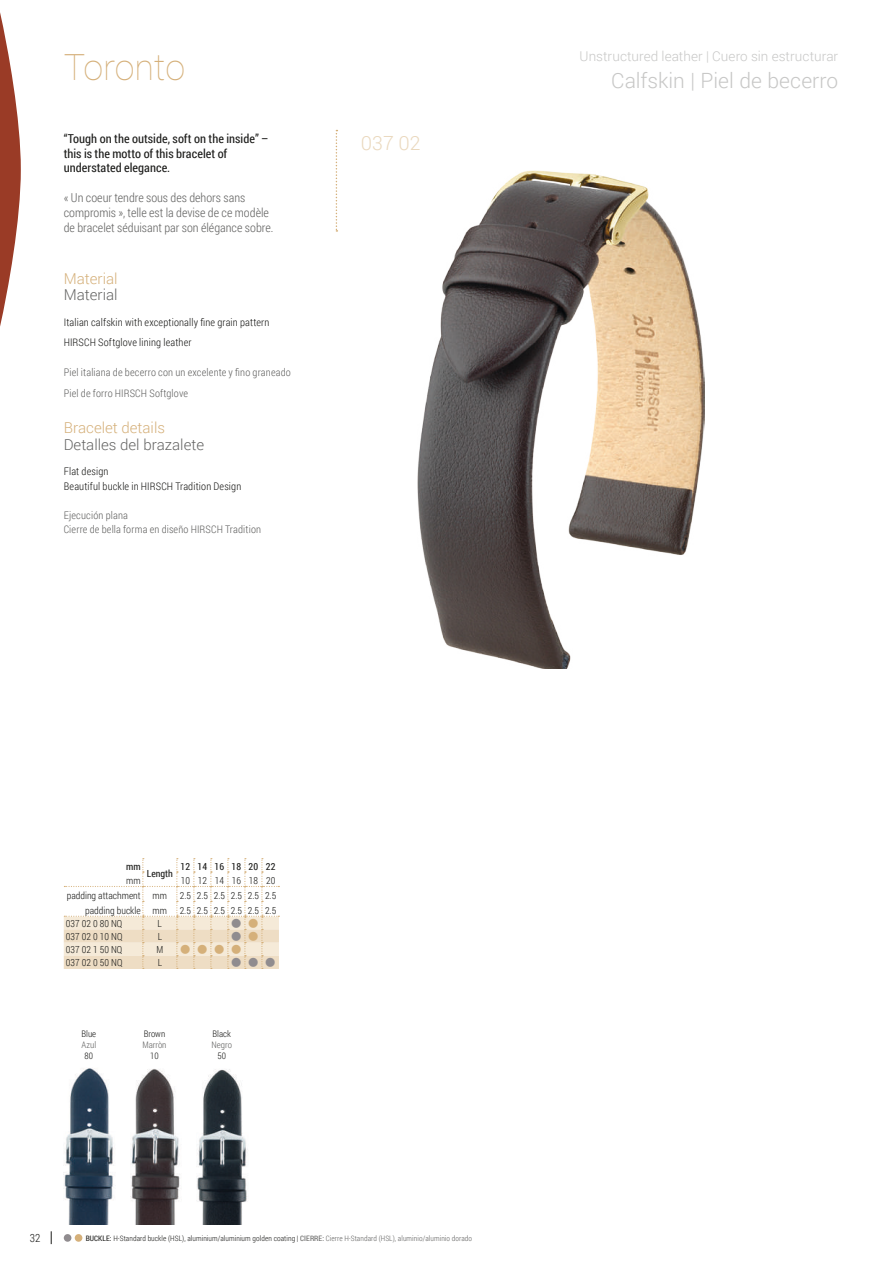
<style>
.page{position:relative;width:893px;height:1263px;background:#fff}
.page>*{position:absolute;margin:0;border:0;box-sizing:border-box;transform-origin:0 0}
.t1{font:100 36px "Roboto";color:#d5b07a}
.t2{font:300 21px "Roboto";color:#c7c7c6}
.t3{font:300 19.5px "Roboto";color:#ead8bd}
.t4{font:300 15px "Roboto";color:#646463}
.t5{font:300 15px "Roboto";color:#d5b07a}
.t6{font:300 13.5px "Roboto";letter-spacing:.005em;color:#c7c7c6}
.t7{font:300 12.3px/14.7px "Roboto Condensed";color:#646463}
.t8{font:12.3px/14.7px "Roboto Condensed";letter-spacing:.005em;color:#1d1d1b}
.t9{font:300 11.25px "Roboto Condensed";color:#1d1d1b}
.t10{font:300 10.5px/20.9px "Roboto Condensed";letter-spacing:.015em;color:#646463}
.t11{font:300 10.5px/20.9px "Roboto Condensed";letter-spacing:.015em;color:#1d1d1b}
.t12{font:300 9.75px "Roboto Condensed";color:#1d1d1b}
.t13{font:9.75px "Roboto Condensed";color:#1d1d1b}
.t14{font:300 9px "Roboto Condensed";color:#1d1d1b}
.t15{font:300 9px "Roboto Condensed";color:#646463}
.t16{font:9px "Webdings";color:#d5b07a}
.t17{font:9px "Webdings";color:#908c8f}
.t18{font:300 7.5px "Roboto Condensed";letter-spacing:.01em;color:#1d1d1b}
.s1{font-weight:400}
.s2{font-weight:400;color:#646463}
.s3{color:#646463}
</style>
<div class="page">
<img style="left:64px;top:1068px;width:50px;height:157px">
<img style="left:131px;top:1069px;width:49px;height:156px">
<img style="left:197px;top:1069px;width:51px;height:156px">
<div style="left:64px;top:1234px;width:7px;height:8px;background:#908c8f;border-radius:50%"></div>
<div style="left:75px;top:1234px;width:7px;height:8px;background:#d5b07a;border-radius:50%"></div>
<svg style="left:51px;top:1231px;width:1px;height:13px"></svg>
<svg style="left:0;top:12px;width:21px;height:315px"></svg>
<svg style="left:336px;top:130px;width:1px;height:102px"></svg>
<img style="left:418px;top:170px;width:287px;height:499px">
<svg style="left:64px;top:858px;width:215px;height:111px"></svg>
<h1 class="t1" style="left:64px;top:43px;width:123px">Toronto</h1>
<p class="t8" style="left:64px;top:131px;width:206px">“Tough on the outside, soft on the inside” – this is the motto of this bracelet of understated elegance.</p>
<p class="t7" style="left:64px;top:190px;width:211px">« Un coeur tendre sous des dehors sans compromis », telle est la devise de ce modèle de bracelet séduisant par son élégance sobre.</p>
<h3 class="t5" style="left:64px;top:268px;width:55px">Material</h3>
<h3 class="t4" style="left:64px;top:284px;width:55px">Material</h3>
<p class="t11" style="left:64px;top:311px;width:207px">Italian calfskin with exceptionally fine grain pattern<br>HIRSCH Softglove lining leather</p>
<p class="t10" style="left:64px;top:361px;width:229px">Piel italiana de becerro con un excelente y fino graneado<br>Piel de forro HIRSCH Softglove</p>
<h3 class="t5" style="left:64px;top:418px;width:103px">Bracelet details</h3>
<h3 class="t4" style="left:64px;top:434px;width:142px">Detalles del brazalete</h3>
<p class="t11" style="left:64px;top:464px;width:179px;line-height:14.4px">Flat design<br>Beautiful buckle in HIRSCH Tradition Design</p>
<p class="t10" style="left:64px;top:507px;width:199px;line-height:14.4px">Ejecución plana<br>Cierre de bella forma en diseño HIRSCH Tradition</p>
<h3 class="t3" style="left:361px;top:130px;width:61px">037 02</h3>
<p class="t6" style="left:579px;top:47px;width:260px">Unstructured leather | Cuero sin estructurar</p>
<h2 class="t2" style="left:611px;top:66px;width:229px">Calfskin | Piel de becerro</h2>
<p class="t13" style="left:181px;top:860px;width:96px">12 14 16 18 20 22</p>
<p class="t13" style="left:126px;top:860px;width:16px">mm</p>
<p class="t13" style="left:147px;top:867px;width:28px">Length</p>
<p class="t12" style="left:126px;top:874px;width:16px">mm</p>
<p class="t12" style="left:181px;top:874px;width:96px">10 12 14 16 18 20</p>
<p class="t12" style="left:67px;top:889px;width:102px">padding attachment mm</p>
<p class="t12" style="left:180px;top:889px;width:98px">2.5 2.5 2.5 2.5 2.5 2.5</p>
<p class="t12" style="left:85px;top:903px;width:83px">padding buckle mm</p>
<p class="t12" style="left:180px;top:903px;width:98px">2.5 2.5 2.5 2.5 2.5 2.5</p>
<p class="t12" style="left:66px;top:917px;width:58px">037 02 0 80 NQ</p>
<p class="t12" style="left:158px;top:917px;width:6px">L</p>
<p class="t12" style="left:66px;top:930px;width:58px">037 02 0 10 NQ</p>
<p class="t12" style="left:158px;top:930px;width:6px">L</p>
<p class="t12" style="left:66px;top:943px;width:58px">037 02 1 50 NQ</p>
<p class="t12" style="left:156px;top:943px;width:8px">M</p>
<p class="t16" style="left:181px;top:945px;width:62px">■■■■</p>
<p class="t12" style="left:66px;top:956px;width:58px">037 02 0 50 NQ</p>
<p class="t12" style="left:158px;top:956px;width:6px">L</p>
<p class="t17" style="left:232px;top:958px;width:45px">■■■</p>
<p class="t14" style="left:81px;top:1028px;width:16px">Blue</p>
<p class="t15" style="left:82px;top:1038px;width:16px">Azul</p>
<p class="t14" style="left:85px;top:1049px;width:10px">80</p>
<p class="t14" style="left:144px;top:1028px;width:23px">Brown</p>
<p class="t15" style="left:142px;top:1038px;width:26px">Marròn</p>
<p class="t14" style="left:150px;top:1049px;width:10px">10</p>
<p class="t14" style="left:213px;top:1028px;width:20px">Black</p>
<p class="t15" style="left:212px;top:1038px;width:22px">Negro</p>
<p class="t14" style="left:217px;top:1049px;width:10px">50</p>
<p class="t9" style="left:30px;top:1230px;width:12px">32</p>
<p class="t18" style="left:86px;top:1233px;width:388px"><span class="s1">BUCKLE:</span> H-Standard buckle (HSL), aluminium/aluminium golden coating | <span class="s2">CIERRE:</span> <span class="s3">Cierre H-Standard (HSL), aluminio/aluminio dorado</span></p>
</div>
